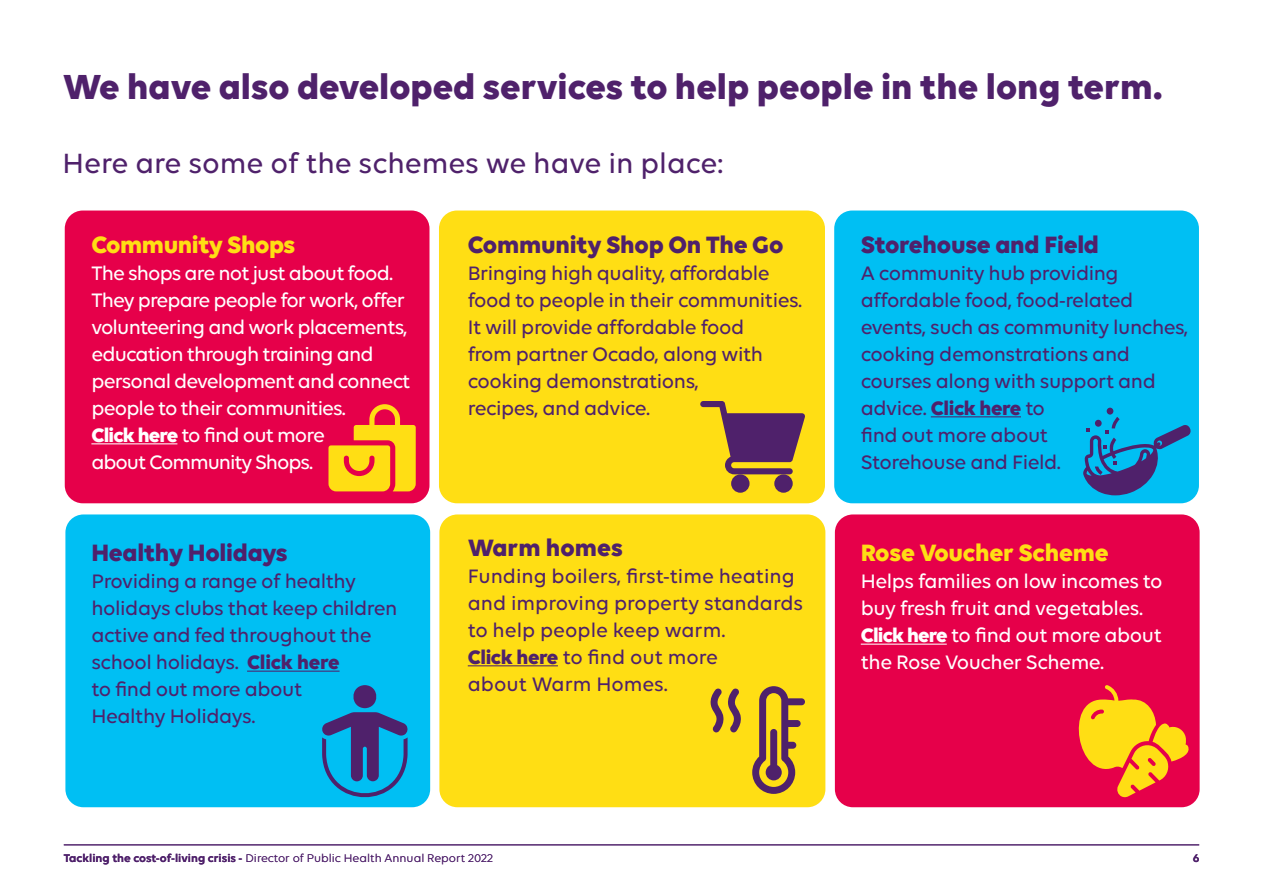
<style>
.page{position:relative;width:1263px;height:893px;background:#fff}
.page>*{position:absolute;margin:0;border:0;box-sizing:border-box;transform-origin:0 0}
.t1{font:700 37.5px "Volte";color:#4f216b}
.t2{font:500 30px "Volte";color:#4f216b}
.t3{font:700 25.5px "Volte";letter-spacing:-.01em;color:#4f216b}
.t4{font:700 25.5px "Volte";letter-spacing:-.02em;color:#ffde14}
.t5{font:500 21px/27px "Volte";letter-spacing:-.02em;color:#4f216b}
.t6{font:500 21px/27px "Volte";letter-spacing:-.04em;color:#fff}
.t7{font:500 21px/27px "Volte";color:#4f216b}
.t8{font:500 21px/27px "Volte";letter-spacing:-.02em;color:#fff}
.t9{font:12px "Volte";color:#4f216b}
.t10{font:600 12px "Volte";color:#4f216b}
.s1{font-weight:700}
.s2{font-weight:600}
</style>
<div class="page">
<div style="left:835px;top:514px;width:364px;height:293px;background:#e6004a;border-radius:18px"></div>
<div style="left:439px;top:514px;width:386px;height:293px;background:#ffde14;border-radius:18px"></div>
<div style="left:65px;top:514px;width:365px;height:293px;background:#00bff3;border-radius:18px"></div>
<div style="left:65px;top:211px;width:364px;height:292px;background:#e6004a;border-radius:18px"></div>
<div style="left:439px;top:211px;width:386px;height:292px;background:#ffde14;border-radius:18px"></div>
<div style="left:834px;top:211px;width:365px;height:292px;background:#00bff3;border-radius:18px"></div>
<hr style="left:91px;top:443px;width:86px;height:1px;background:#fff">
<hr style="left:931px;top:416px;width:90px;height:1px;background:#4f216b">
<hr style="left:247px;top:671px;width:93px;height:1px;background:#4f216b">
<hr style="left:468px;top:665px;width:90px;height:1px;background:#4f216b">
<hr style="left:861px;top:644px;width:86px;height:1px;background:#fff">
<svg style="left:328px;top:404px;width:88px;height:87px"></svg>
<svg style="left:700px;top:401px;width:105px;height:73px"></svg>
<div style="left:731px;top:474px;width:18px;height:19px;background:#4f216b;border-radius:50%"></div>
<div style="left:774px;top:474px;width:19px;height:19px;background:#4f216b;border-radius:50%"></div>
<svg style="left:321px;top:685px;width:87px;height:123px"></svg>
<svg style="left:710px;top:686px;width:95px;height:108px"></svg>
<svg style="left:1078px;top:685px;width:111px;height:112px"></svg>
<div style="left:1107px;top:408px;width:6px;height:7px;background:#4f216b;border-radius:50%"></div>
<svg style="left:1083px;top:417px;width:108px;height:78px"></svg>
<hr style="left:64px;top:844px;width:1135px;height:1px;background:#4f216b">
<p class="t1" style="left:63px;top:64px;width:1102px">We have also developed services to help people in the long term.</p>
<p class="t2" style="left:63px;top:146px;width:662px">Here are some of the schemes we have in place:</p>
<p class="t4" style="left:91px;top:229px;width:205px">Community Shops</p>
<p class="t6" style="left:91px;top:259px;width:321px">The shops are not just about food.<br>They prepare people for work, offer volunteering and work placements, education through training and personal development and connect people to their communities.</p>
<p class="t6" style="left:91px;top:421px;width:235px"><span class="s1">Click here</span> to find out more about Community Shops.</p>
<p class="t3" style="left:91px;top:537px;width:198px">Healthy Holidays</p>
<p class="t5" style="left:91px;top:567px;width:308px">Providing a range of healthy holidays clubs that keep children active and fed throughout the school holidays. <span class="s1">Click here<br></span>to find out more about<br>Healthy Holidays.</p>
<p class="t3" style="left:468px;top:229px;width:317px">Community Shop On The Go</p>
<p class="t5" style="left:468px;top:259px;width:336px">Bringing high quality, affordable food to people in their communities.<br>It will provide affordable food<br>from partner Ocado, along with cooking demonstrations,<br>recipes, and advice.</p>
<p class="t3" style="left:468px;top:532px;width:157px">Warm homes</p>
<p class="t7" style="left:468px;top:562px;width:337px">Funding boilers, first-time heating and improving property standards to help people keep warm.</p>
<p class="t7" style="left:468px;top:643px;width:252px"><span class="s1">Click here</span> to find out more about Warm Homes.</p>
<p class="t3" style="left:861px;top:229px;width:240px">Storehouse and Field</p>
<p class="t5" style="left:861px;top:259px;width:329px">A community hub providing affordable food, food-related events, such as community lunches, cooking demonstrations and courses along with support and advice. <span class="s1">Click here</span> to<br>find out more about<br>Storehouse and Field.</p>
<p class="t4" style="left:861px;top:537px;width:250px">Rose Voucher Scheme</p>
<p class="t8" style="left:861px;top:567px;width:303px">Helps families on low incomes to buy fresh fruit and vegetables.</p>
<p class="t8" style="left:861px;top:621px;width:303px"><span class="s1">Click here</span> to find out more about the Rose Voucher Scheme.</p>
<p class="t9" style="left:64px;top:851px;width:431px"><span class="s2">Tackling the cost-of-living crisis -</span> Director of Public Health Annual Report 2022</p>
<p class="t10" style="left:1193px;top:851px;width:8px">6</p>
</div>
